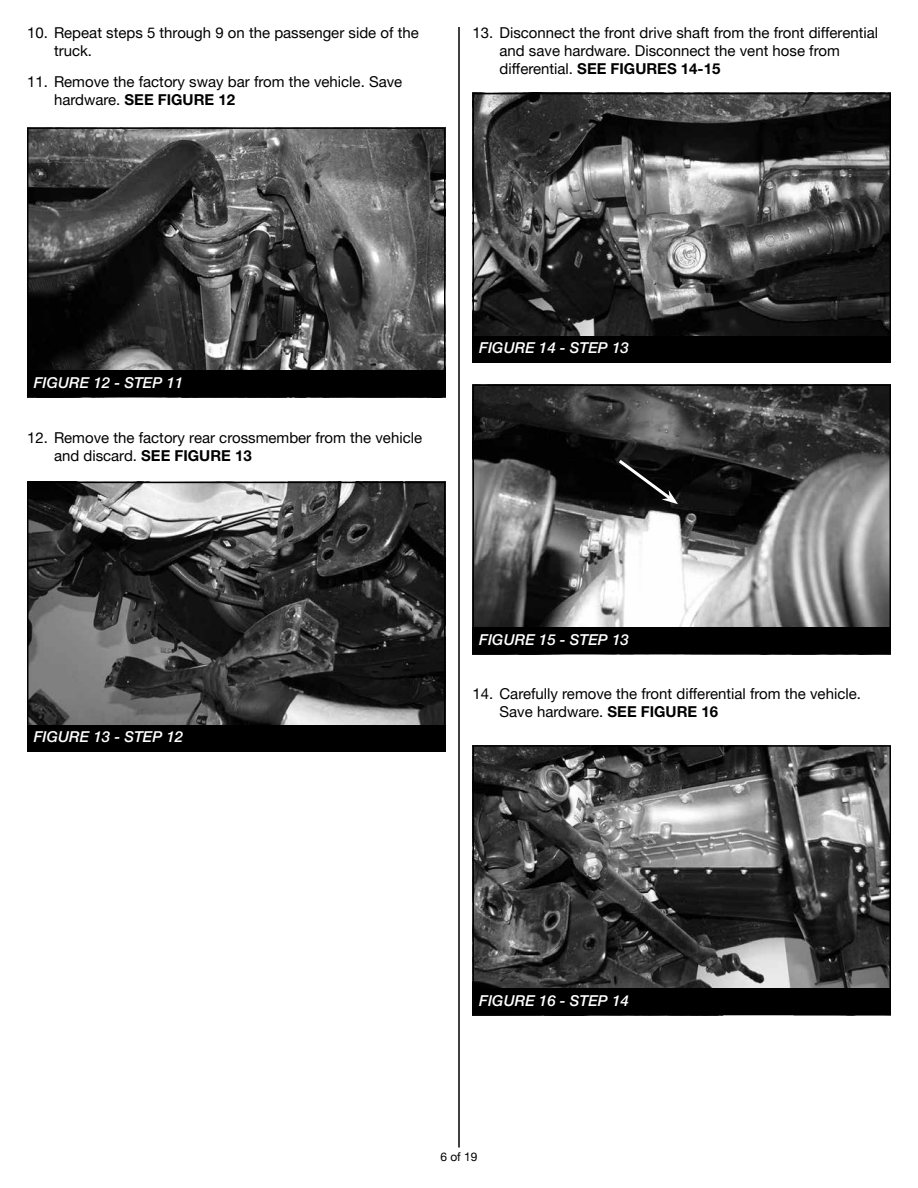
<style>
.page{position:relative;width:918px;height:1188px;background:#fff}
.page>*{position:absolute;margin:0;border:0;box-sizing:border-box;transform-origin:0 0}
.t1{font:15px/18px "Helvetica Neue LT Std";color:#000}
.t2{font:italic 500 15px "Helvetica Neue LT Std";color:#fff}
.t3{font:12px "Helvetica Neue LT Std";color:#000}
.s1{font-weight:700}
</style>
<div class="page">
<hr style="left:458px;top:27px;width:2px;height:1121px;background:#000">
<img style="left:30px;top:130px;width:413px;height:240px">
<div style="left:27px;top:127px;width:419px;height:270px;border:2px solid #000"></div>
<div style="left:27px;top:370px;width:419px;height:27px;background:#000"></div>
<img style="left:30px;top:485px;width:413px;height:240px">
<div style="left:27px;top:482px;width:419px;height:270px;border:2px solid #000"></div>
<div style="left:27px;top:725px;width:419px;height:27px;background:#000"></div>
<img style="left:475px;top:96px;width:413px;height:240px">
<div style="left:472px;top:93px;width:419px;height:270px;border:2px solid #000"></div>
<div style="left:472px;top:336px;width:419px;height:27px;background:#000"></div>
<img style="left:475px;top:387px;width:413px;height:240px">
<div style="left:472px;top:384px;width:419px;height:270px;border:2px solid #000"></div>
<div style="left:472px;top:627px;width:419px;height:27px;background:#000"></div>
<svg style="left:616px;top:457px;width:62px;height:47px;background:#1c1c1c"></svg>
<img style="left:475px;top:748px;width:413px;height:240px">
<div style="left:472px;top:745px;width:419px;height:270px;border:2px solid #000"></div>
<div style="left:472px;top:988px;width:419px;height:27px;background:#000"></div>
<p class="t1" style="left:54px;top:23px;width:366px;text-indent:-27px">10. Repeat steps 5 through 9 on the passenger side of the truck.</p>
<p class="t1" style="left:54px;top:73px;width:350px;text-indent:-27px">11. Remove the factory sway bar from the vehicle. Save hardware. <span class="s1">SEE FIGURE 12</span></p>
<p class="t1" style="left:500px;top:23px;width:380px;text-indent:-27px">13. Disconnect the front drive shaft from the front differential and save hardware. Disconnect the vent hose from differential. <span class="s1">SEE FIGURES 14-15</span></p>
<p class="t2" style="left:34px;top:374px;width:151px">FIGURE 12 - STEP 11</p>
<p class="t1" style="left:54px;top:428px;width:370px;text-indent:-27px">12. Remove the factory rear crossmember from the vehicle and discard. <span class="s1">SEE FIGURE 13</span></p>
<p class="t2" style="left:479px;top:339px;width:151px">FIGURE 14 - STEP 13</p>
<p class="t2" style="left:34px;top:728px;width:151px">FIGURE 13 - STEP 12</p>
<p class="t2" style="left:479px;top:631px;width:151px">FIGURE 15 - STEP 13</p>
<p class="t1" style="left:500px;top:685px;width:363px;text-indent:-27px">14. Carefully remove the front differential from the vehicle.<br>Save hardware. <span class="s1">SEE FIGURE 16</span></p>
<p class="t2" style="left:479px;top:991px;width:151px">FIGURE 16 - STEP 14</p>
<p class="t3" style="left:440px;top:1150px;width:39px">6 of 19</p>
</div>
